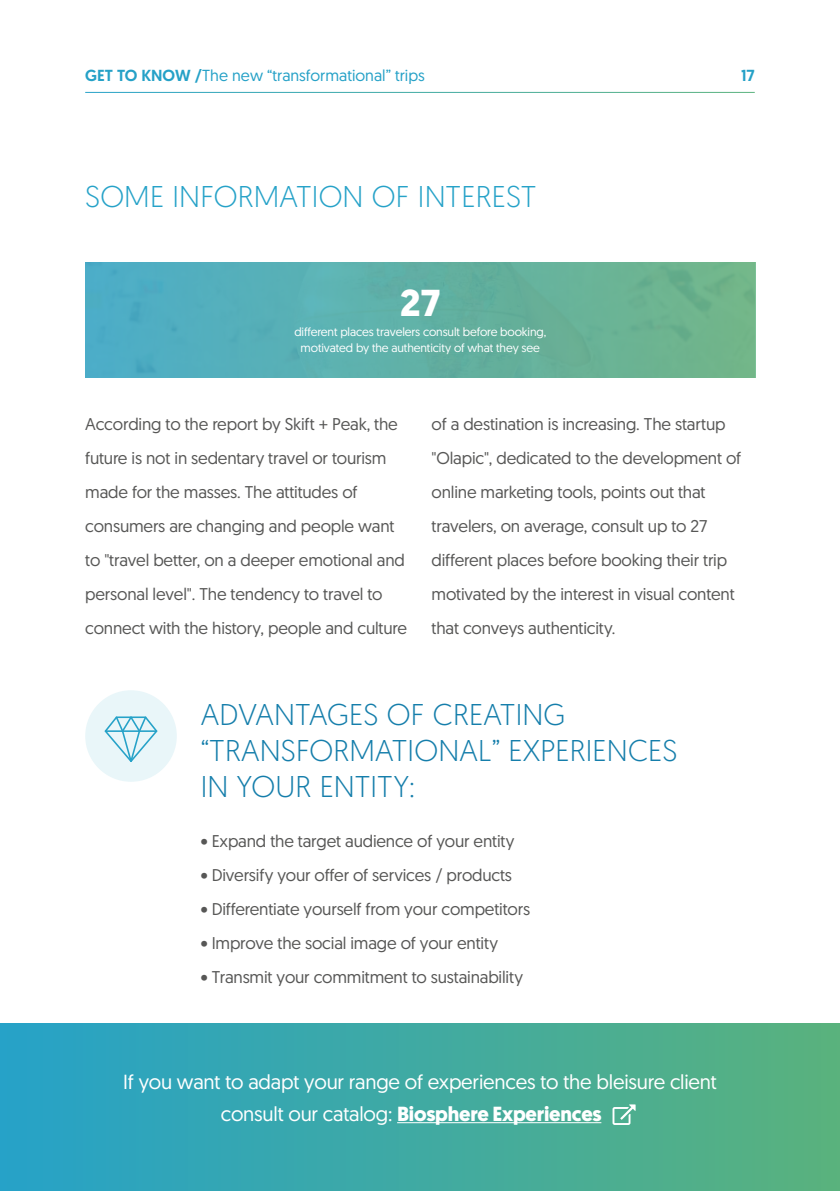
<style>
.page{position:relative;width:840px;height:1191px;background:#fff}
.page>*{position:absolute;margin:0;border:0;box-sizing:border-box;transform-origin:0 0}
.t1{font:700 37.4px "Geomanist";color:#fff}
.t2{font:300 30px/36px "Geomanist";letter-spacing:.005em;color:#157eab}
.t3{font:300 30px "Geomanist";letter-spacing:.005em;color:#26a2c8}
.t4{font:20.4px/32px "Geomanist";letter-spacing:-.01em;color:#fff}
.t5{font:17px/34px "Geomanist";letter-spacing:-.01em;color:#575756}
.t6{font:16px "Geomanist";color:#25a1c7}
.t7{font:500 16px "Geomanist";color:#25a1c7}
.t8{font:12px/16px "Geomanist";letter-spacing:-.01em;color:#fff;text-align:center}
.s1{font-weight:500}
.s2{font-weight:700}
</style>
<div class="page">
<div style="left:0;top:1023px;width:839px;height:168px;background:linear-gradient(to right,#26a2c8,#5ab27d)"></div>
<div style="left:85px;top:263px;width:669px;height:114px;background:linear-gradient(to right,#4cadc9,#72b385)"></div>
<div style="left:85px;top:690px;width:92px;height:91px;background:#e9f6f9;border-radius:50%"></div>
<hr style="left:397px;top:1122px;width:204px;height:1px;background:#fff">
<svg style="left:104px;top:716px;width:54px;height:46px"></svg>
<svg style="left:612px;top:1104px;width:23px;height:21px"></svg>
<p class="t6" style="left:85px;top:65px;width:341px"><span class="s1">GET TO KNOW /</span>The new “transformational” trips</p>
<p class="t7" style="left:740px;top:64px;width:15px">17</p>
<h2 class="t3" style="left:85px;top:177px;width:452px">SOME INFORMATION OF INTEREST</h2>
<h1 class="t1" style="left:400px;top:278px;width:42px">27</h1>
<p class="t8" style="left:294px;top:323px;width:253px">different places travelers consult before booking, motivated by the authenticity of what they see</p>
<p class="t5" style="left:85px;top:406px;width:323px">According to the report by Skift + Peak, the future is not in sedentary travel or tourism made for the masses. The attitudes of consumers are changing and people want to "travel better, on a deeper emotional and personal level". The tendency to travel to connect with the history, people and culture</p>
<p class="t5" style="left:431px;top:406px;width:311px">of a destination is increasing. The startup "Olapic", dedicated to the development of online marketing tools, points out that travelers, on average, consult up to 27 different places before booking their trip motivated by the interest in visual content that conveys authenticity.</p>
<h2 class="t2" style="left:201px;top:695px;width:478px">ADVANTAGES OF CREATING “TRANSFORMATIONAL” EXPERIENCES<br>IN YOUR ENTITY:</h2>
<p class="t5" style="left:201px;top:824px;width:315px">• Expand the target audience of your entity</p>
<p class="t5" style="left:201px;top:858px;width:312px">• Diversify your offer of services / products</p>
<p class="t5" style="left:201px;top:892px;width:330px">• Differentiate yourself from your competitors</p>
<p class="t5" style="left:201px;top:926px;width:298px">• Improve the social image of your entity</p>
<p class="t5" style="left:201px;top:960px;width:323px">• Transmit your commitment to sustainability</p>
<p class="t4" style="left:221px;top:1064px;width:497px;text-indent:-97px">If you want to adapt your range of experiences to the bleisure client consult our catalog: <span class="s2">Biosphere Experiences</span></p>
</div>
